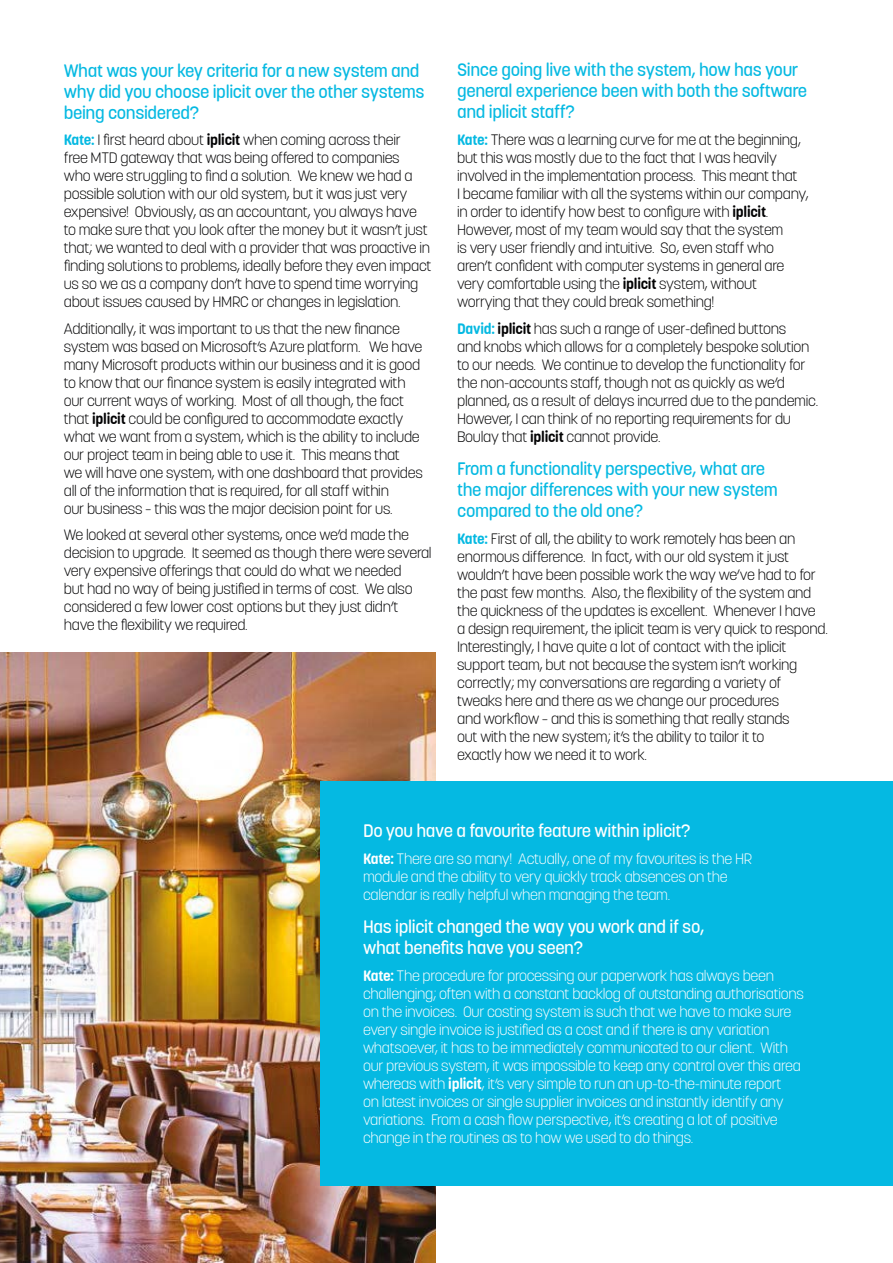
<style>
.page{position:relative;width:893px;height:1263px;background:#fff}
.page>*{position:absolute;margin:0;border:0;box-sizing:border-box;transform-origin:0 0}
.t1{font:500 18px/21px "Korolev Rounded";letter-spacing:-.02em;color:#05b9e2}
.t2{font:500 18px/21px "Korolev Rounded";letter-spacing:-.02em;color:#fff}
.t3{font:300 15px/18px "Korolev Rounded";letter-spacing:-.02em;color:#020203}
.t4{font:300 15px/18px "Korolev Rounded";letter-spacing:-.02em;color:#fff}
.s1{font-weight:700;color:#05b9e2}
.s2{font-weight:700}
</style>
<div class="page">
<img style="left:0;top:652px;width:436px;height:610px">
<div style="left:320px;top:781px;width:573px;height:404px;background:#05b9e2"></div>
<p class="t1" style="left:64px;top:60px;width:362px">What was your key criteria for a new system and why did you choose iplicit over the other systems being considered?</p>
<p class="t3" style="left:64px;top:131px;width:369px"><span class="s1">Kate:</span> I first heard about <span class="s2">iplicit</span> when coming across their<br>free MTD gateway that was being offered to companies<br>who were struggling to find a solution. We knew we had a possible solution with our old system, but it was just very expensive! Obviously, as an accountant, you always have to make sure that you look after the money but it wasn’t just that; we wanted to deal with a provider that was proactive in finding solutions to problems, ideally before they even impact us so we as a company don’t have to spend time worrying about issues caused by HMRC or changes in legislation.</p>
<p class="t3" style="left:64px;top:320px;width:360px">Additionally, it was important to us that the new finance system was based on Microsoft’s Azure platform. We have many Microsoft products within our business and it is good to know that our finance system is easily integrated with our current ways of working. Most of all though, the fact that <span class="s2">iplicit</span> could be configured to accommodate exactly what we want from a system, which is the ability to include our project team in being able to use it. This means that<br>we will have one system, with one dashboard that provides all of the information that is required, for all staff within<br>our business – this was the major decision point for us.</p>
<p class="t3" style="left:64px;top:526px;width:369px">We looked at several other systems, once we’d made the decision to upgrade. It seemed as though there were several very expensive offerings that could do what we needed<br>but had no way of being justified in terms of cost. We also considered a few lower cost options but they just didn’t have the flexibility we required.</p>
<p class="t1" style="left:457px;top:60px;width:352px">Since going live with the system, how has your general experience been with both the software and iplicit staff?</p>
<p class="t3" style="left:457px;top:131px;width:353px"><span class="s1">Kate:</span> There was a learning curve for me at the beginning, but this was mostly due to the fact that I was heavily involved in the implementation process. This meant that<br>I became familiar with all the systems within our company, in order to identify how best to configure with <span class="s2">iplicit</span>.<br>However, most of my team would say that the system<br>is very user friendly and intuitive. So, even staff who aren’t confident with computer systems in general are very comfortable using the <span class="s2">iplicit</span> system, without worrying that they could break something!</p>
<p class="t3" style="left:457px;top:319px;width:363px"><span class="s1">David:</span> <span class="s2">iplicit</span> has such a range of user-defined buttons<br>and knobs which allows for a completely bespoke solution to our needs. We continue to develop the functionality for the non-accounts staff, though not as quickly as we’d planned, as a result of delays incurred due to the pandemic.<br>However, I can think of no reporting requirements for du Boulay that <span class="s2">iplicit</span> cannot provide.</p>
<p class="t1" style="left:457px;top:459px;width:322px">From a functionality perspective, what are the major differences with your new system compared to the old one?</p>
<p class="t3" style="left:457px;top:530px;width:372px"><span class="s1">Kate:</span> First of all, the ability to work remotely has been an enormous difference. In fact, with our old system it just wouldn’t have been possible work the way we’ve had to for the past few months. Also, the flexibility of the system and the quickness of the updates is excellent. Whenever I have<br>a design requirement, the iplicit team is very quick to respond.<br>Interestingly, I have quite a lot of contact with the iplicit support team, but not because the system isn’t working correctly; my conversations are regarding a variety of tweaks here and there as we change our procedures<br>and workflow – and this is something that really stands<br>out with the new system; it’s the ability to tailor it to<br>exactly how we need it to work.</p>
<p class="t2" style="left:363px;top:821px;width:329px">Do you have a favourite feature within iplicit?</p>
<p class="t4" style="left:363px;top:850px;width:391px"><span class="s2">Kate:</span> There are so many! Actually, one of my favourites is the HR module and the ability to very quickly track absences on the calendar is really helpful when managing the team.</p>
<p class="t2" style="left:363px;top:917px;width:343px">Has iplicit changed the way you work and if so, what benefits have you seen?</p>
<p class="t4" style="left:363px;top:967px;width:442px"><span class="s2">Kate:</span> The procedure for processing our paperwork has always been challenging; often with a constant backlog of outstanding authorisations on the invoices. Our costing system is such that we have to make sure every single invoice is justified as a cost and if there is any variation whatsoever, it has to be immediately communicated to our client. With our previous system, it was impossible to keep any control over this area whereas with <span class="s2">iplicit</span>, it’s very simple to run an up-to-the-minute report<br>on latest invoices or single supplier invoices and instantly identify any variations. From a cash flow perspective, it’s creating a lot of positive change in the routines as to how we used to do things.</p>
</div>
